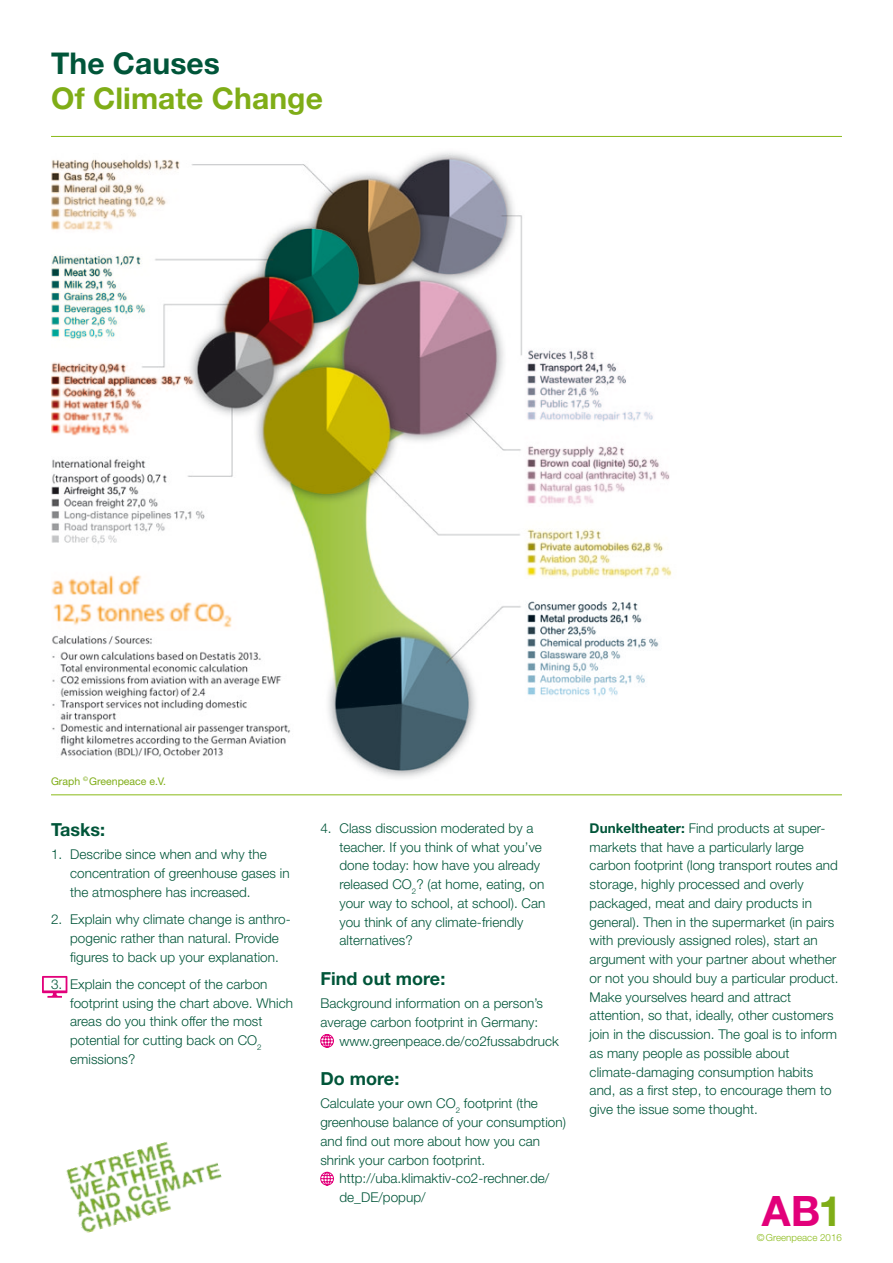
<style>
.page{position:relative;width:893px;height:1263px;background:#fff}
.page>*{position:absolute;margin:0;border:0;box-sizing:border-box;transform-origin:0 0}
.t1{font:700 42px "Helvetica Neue LT";color:#e2007a}
.t2{font:700 30px "Helvetica Neue LT";letter-spacing:.005em;color:#7fad17}
.t3{font:700 30px "Helvetica Neue LT";color:#005539}
.t4{font:700 18px "Helvetica Neue LT";letter-spacing:.005em;color:#005539}
.t5{font:300 13.5px/18.8px "Helvetica Neue LT";letter-spacing:.005em;color:#005539}
.t6{font:10.5px "Helvetica Neue LT";color:#7fad17}
.t7{font:300 9.75px "Helvetica Neue LT";letter-spacing:.005em;color:#89ba17}
.s1{font-weight:700}
.s2{color:#7fad17}
</style>
<div class="page">
<img style="left:51px;top:152px;width:621px;height:626px">
<img style="left:51px;top:560px;width:247px;height:214px">
<svg style="left:320px;top:1034px;width:14px;height:14px"></svg>
<svg style="left:320px;top:1172px;width:14px;height:13px"></svg>
<hr style="left:51px;top:136px;width:791px;height:1px;background:#89ba17">
<hr style="left:51px;top:794px;width:791px;height:1px;background:#89ba17">
<svg style="left:42px;top:976px;width:25px;height:22px"></svg>
<img style="left:66px;top:1142px;width:156px;height:91px">
<h2 class="t3" style="left:51px;top:45px;width:170px">The Causes</h2>
<h2 class="t2" style="left:51px;top:80px;width:273px">Of Climate Change</h2>
<p class="t6" style="left:51px;top:775px;width:116px">Graph <sup>©</sup> Greenpeace e.V.</p>
<h3 class="t4" style="left:51px;top:819px;width:56px">Tasks:</h3>
<p class="t5" style="left:70px;top:845px;width:221px;text-indent:-19px">1. Describe since when and why the concentration of greenhouse gases in the atmosphere has increased.</p>
<p class="t5" style="left:51px;top:909px;width:241px;text-align:center">2. Explain why climate change is anthro&shy;pogenic rather than natural. Provide figures to back up your explanation.</p>
<p class="t5" style="left:70px;top:974px;width:224px;text-indent:-19px">3. Explain the concept of the carbon footprint using the chart above. Which areas do you think offer the most potential for cutting back on CO<sub>2 </sub>emissions?</p>
<p class="t5" style="left:339px;top:818px;width:207px;text-indent:-19px">4. Class discussion moderated by a teacher. If you think of what you’ve done today: how have you already released CO<sub>2</sub>? (at home, eating, on your way to school, at school). Can you think of any climate-friendly alternatives?</p>
<h3 class="t4" style="left:320px;top:967px;width:127px">Find out more:</h3>
<p class="t5" style="left:320px;top:993px;width:224px">Background information on a person’s</p>
<p class="t5" style="left:320px;top:1012px;width:219px">average carbon footprint in Germany:</p>
<p class="t5" style="left:339px;top:1031px;width:221px">www.greenpeace.de/co2fussabdruck</p>
<h3 class="t4" style="left:320px;top:1068px;width:81px">Do more:</h3>
<p class="t5" style="left:320px;top:1094px;width:247px">Calculate your own CO<sub>2</sub> footprint (the greenhouse balance of your consumption) and find out more about how you can shrink your carbon footprint.</p>
<p class="t5" style="left:339px;top:1169px;width:211px">http://uba.klimaktiv-co2-rechner.de/ de_DE/popup/</p>
<p class="t5" style="left:590px;top:818px;width:251px"><span class="s1">Dunkeltheater:</span> Find products at super&shy;markets that have a particularly large carbon footprint (long transport routes and storage, highly processed and overly packaged, meat and dairy products in general). Then in the supermarket (in pairs with previously assigned roles), start an argument with your partner about whether or not you should buy a particular product.<br>Make yourselves heard and attract attention, so that, ideally, other customers join in the discussion. The goal is to inform as many people as possible about climate-damaging consumption habits and, as a first step, to encourage them to give the issue some thought.</p>
<h1 class="t1" style="left:762px;top:1185px;width:82px">AB<span class="s2">1</span></h1>
<p class="t7" style="left:757px;top:1231px;width:87px">©Greenpeace 2016</p>
</div>
